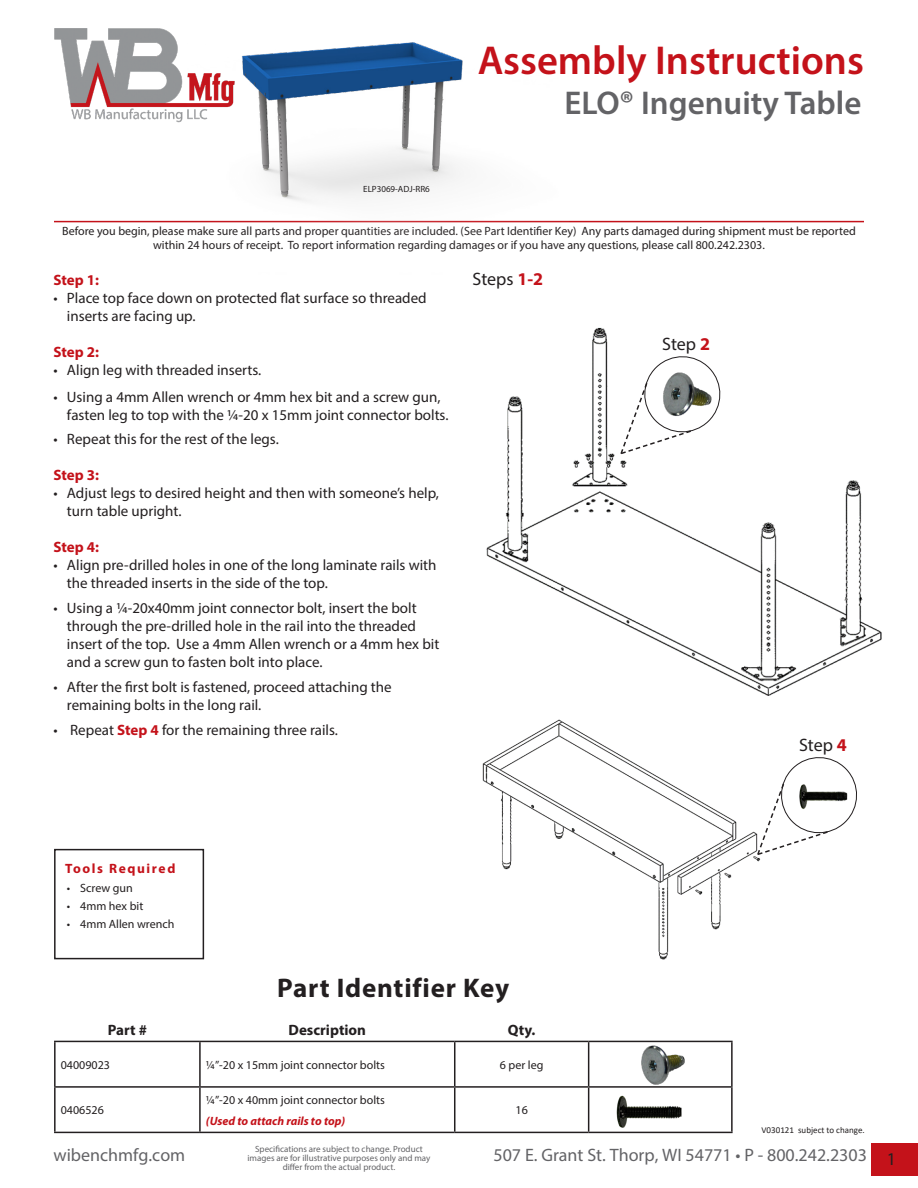
<style>
.page{position:relative;width:918px;height:1188px;background:#fff}
.page>*{position:absolute;margin:0;border:0;box-sizing:border-box;transform-origin:0 0}
.t1{font:600 40.5px "Myriad Pro";color:#c4121a}
.t2{font:600 33px "Myriad Pro";color:#636366}
.t3{font:700 27px "Myriad Pro";letter-spacing:.03em;color:#231f20}
.t4{font:18px "Myriad Pro";color:#636366}
.t5{font:18px "Myriad Pro";letter-spacing:-.005em;color:#231f20}
.t6{font:15px/18px "Myriad Pro";color:#231f20}
.Head{font:700 15px "Myriad Pro";letter-spacing:-.005em;color:#c4121a}
.t7{font:700 15px "Myriad Pro";color:#231f20}
.t8{font:700 13.5px "Myriad Pro";letter-spacing:.12em;color:#c4121a}
.t9{font:12px/14.4px "Myriad Pro";color:#231f20;text-align:center}
.t10{font:italic 700 12px "Myriad Pro";color:#c4121a}
.t11{font:9px/9px "Myriad Pro";color:#636366;text-align:center}
.t12{font:9px "Calibri";color:#231f20}
.t13{font:9px "Myriad Pro";color:#231f20}
.s1{font-weight:700;color:#c4121a}
.s2{color:#231f20}
</style>
<div class="page">
<div style="left:871px;top:1144px;width:47px;height:32px;background:#c4121a"></div>
<img style="left:54px;top:28px;width:134px;height:95px">
<hr style="left:54px;top:221px;width:810px;height:1px;background:#c4121a">
<img style="left:482px;top:719px;width:279px;height:241px">
<svg style="left:756px;top:754px;width:101px;height:103px"></svg>
<img style="left:188px;top:42px;width:380px;height:181px">
<img style="left:486px;top:327px;width:396px;height:369px">
<svg style="left:619px;top:353px;width:106px;height:103px"></svg>
<hr style="left:54px;top:1041px;width:146px;height:1px;background:#231f20">
<hr style="left:54px;top:1042px;width:2px;height:44px;background:#231f20">
<hr style="left:200px;top:1041px;width:255px;height:1px;background:#231f20">
<hr style="left:199px;top:1042px;width:2px;height:44px;background:#231f20">
<hr style="left:455px;top:1041px;width:134px;height:1px;background:#231f20">
<hr style="left:454px;top:1042px;width:1px;height:44px;background:#231f20">
<hr style="left:589px;top:1041px;width:144px;height:1px;background:#231f20">
<hr style="left:588px;top:1042px;width:1px;height:44px;background:#231f20">
<hr style="left:731px;top:1042px;width:2px;height:44px;background:#231f20">
<hr style="left:54px;top:1086px;width:146px;height:2px;background:#231f20">
<hr style="left:54px;top:1088px;width:2px;height:44px;background:#231f20">
<hr style="left:200px;top:1086px;width:255px;height:2px;background:#231f20">
<hr style="left:199px;top:1088px;width:2px;height:44px;background:#231f20">
<hr style="left:455px;top:1086px;width:134px;height:2px;background:#231f20">
<hr style="left:589px;top:1086px;width:144px;height:2px;background:#231f20">
<hr style="left:731px;top:1088px;width:2px;height:44px;background:#231f20">
<hr style="left:54px;top:1132px;width:146px;height:1px;background:#231f20">
<hr style="left:200px;top:1132px;width:255px;height:1px;background:#231f20">
<hr style="left:455px;top:1132px;width:134px;height:1px;background:#231f20">
<hr style="left:589px;top:1132px;width:144px;height:1px;background:#231f20">
<hr style="left:454px;top:1088px;width:1px;height:44px;background:#231f20">
<hr style="left:588px;top:1088px;width:1px;height:44px;background:#231f20">
<img style="left:608px;top:1042px;width:110px;height:43px">
<img style="left:604px;top:1095px;width:90px;height:37px">
<div style="left:54px;top:849px;width:150px;height:110px;border:2px solid #231f20"></div>
<p class="t1" style="left:478px;top:35px;width:388px">Assembly Instructions</p>
<p class="t13" style="left:363px;top:184px;width:68px">ELP3069-ADJ-RR6</p>
<p class="t2" style="left:564px;top:81px;width:298px">ELO® Ingenuity Table</p>
<p class="t9" style="left:62px;top:223px;width:795px">Before you begin, please make sure all parts and proper quantities are included. (See Part Identifier Key) Any parts damaged during shipment must be reported within 24 hours of receipt. To report information regarding damages or if you have any questions, please call 800.242.2303.</p>
<p class="Head" style="left:53px;top:270px;width:47px">Step 1:</p>
<p class="t6" style="left:67px;top:289px;width:361px;text-indent:-14px">• Place top face down on protected flat surface so threaded inserts are facing up.</p>
<p class="Head" style="left:53px;top:342px;width:47px">Step 2:</p>
<p class="t6" style="left:53px;top:361px;width:209px">• Align leg with threaded inserts.</p>
<p class="t6" style="left:67px;top:387px;width:383px;text-indent:-14px">• Using a 4mm Allen wrench or 4mm hex bit and a screw gun, fasten leg to top with the 1/4-20 x 15mm joint connector bolts.</p>
<p class="t6" style="left:53px;top:430px;width:227px">• Repeat this for the rest of the legs.</p>
<p class="Head" style="left:53px;top:466px;width:47px">Step 3:</p>
<p class="t6" style="left:67px;top:484px;width:374px;text-indent:-14px">• Adjust legs to desired height and then with someone’s help, turn table upright.</p>
<p class="Head" style="left:53px;top:538px;width:47px">Step 4:</p>
<p class="t6" style="left:67px;top:556px;width:371px;text-indent:-14px">• Align pre-drilled holes in one of the long laminate rails with the threaded inserts in the side of the top.</p>
<p class="t6" style="left:67px;top:599px;width:374px;text-indent:-14px">• Using a 1/4-20x40mm joint connector bolt, insert the bolt through the pre-drilled hole in the rail into the threaded insert of the top. Use a 4mm Allen wrench or a 4mm hex bit and a screw gun to fasten bolt into place.</p>
<p class="t6" style="left:67px;top:678px;width:326px;text-indent:-14px">• After the first bolt is fastened, proceed attaching the remaining bolts in the long rail.</p>
<p class="t6" style="left:53px;top:720px;width:286px">• Repeat <span class="s1">Step 4</span> for the remaining three rails.</p>
<p class="t5" style="left:473px;top:268px;width:72px">Steps <span class="s1">1-2</span></p>
<p class="t8" style="left:65px;top:859px;width:112px">Tools Required</p>
<p class="t9" style="left:67px;top:881px;width:68px">• Screw gun</p>
<p class="t9" style="left:67px;top:899px;width:78px">• 4mm hex bit</p>
<p class="t9" style="left:67px;top:917px;width:109px">• 4mm Allen wrench</p>
<p class="t3" style="left:277px;top:970px;width:234px">Part Identifier Key</p>
<p class="t7" style="left:108px;top:1021px;width:41px">Part #</p>
<p class="t7" style="left:289px;top:1021px;width:79px">Description</p>
<p class="t7" style="left:508px;top:1021px;width:29px">Qty.</p>
<p class="t9" style="left:61px;top:1057px;width:51px">04009023</p>
<p class="t9" style="left:206px;top:1057px;width:180px">1/4”-20 x 15mm joint connector bolts</p>
<p class="t9" style="left:500px;top:1057px;width:45px">6 per leg</p>
<p class="t9" style="left:61px;top:1103px;width:45px">0406526</p>
<p class="t9" style="left:206px;top:1092px;width:180px">1/4”-20 x 40mm joint connector bolts</p>
<p class="t10" style="left:206px;top:1113px;width:141px">(Used to attach rails to top)</p>
<p class="t9" style="left:516px;top:1103px;width:14px">16</p>
<p class="t5" style="left:662px;top:333px;width:49px">Step <span class="s1">2</span></p>
<p class="t5" style="left:799px;top:733px;width:49px">Step <span class="s1">4</span></p>
<p class="t12" style="left:762px;top:1124px;width:105px">V030121 subject to change.</p>
<p class="t11" style="left:248px;top:1144px;width:184px">Specifications are subject to change. Product images are for illustrative purposes only and may differ from the actual product.</p>
<p class="t4" style="left:53px;top:1144px;width:133px">wibenchmfg.com</p>
<p class="t4" style="left:494px;top:1144px;width:404px">507 E. Grant St. Thorp, WI 54771 • P - 800.242.2303 <span class="s2">1</span></p>
</div>
